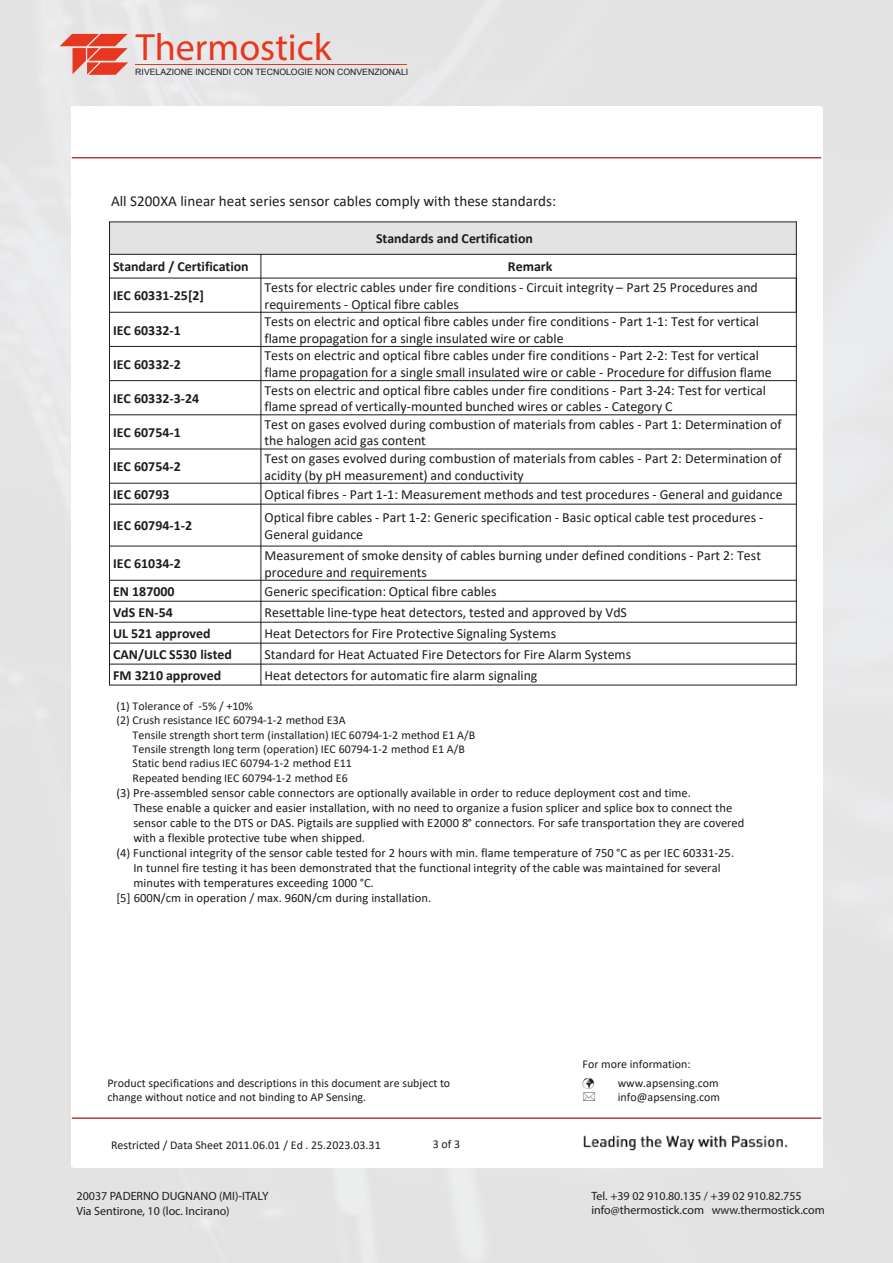
<style>
.page{position:relative;width:893px;height:1263px;background:#fff}
.page>*{position:absolute;margin:0;border:0;box-sizing:border-box;transform-origin:0 0}
.t1{font:38.1px "Myriad Pro";color:#e63820}
.t2{font:15.15px "Calibri";color:#1d1d1c}
.t3{font:13.95px/16.6px "Calibri";color:#1d1d1c}
.t4{font:700 13.95px "Calibri";letter-spacing:.005em;color:#1d1d1c}
.t5{font:12.6px "Calibri";color:#1d1d1c}
.t6{font:12px/14.4px "Calibri";color:#1d1d1c}
.t7{font:12px/14.4px "Myriad Pro";color:#1d1d1c}
.t8{font:8.7px "Arial";color:#1d1d1c}
</style>
<div class="page">
<hr style="left:135px;top:64px;width:272px;height:1px;background:#e63820">
<svg style="left:60px;top:34px;width:68px;height:41px;background:#e67a6b"></svg>
<hr style="left:72px;top:157px;width:749px;height:1px;background:#af191f">
<hr style="left:72px;top:1117px;width:749px;height:2px;background:#af191a">
<img style="left:583px;top:1135px;width:205px;height:16px">
<div style="left:110px;top:222px;width:686px;height:32px;background:#e3e3e3"></div>
<hr style="left:261px;top:254px;width:1px;height:431px;background:#1d1d1c">
<hr style="left:109px;top:254px;width:688px;height:1px;background:#1d1d1c">
<hr style="left:109px;top:278px;width:688px;height:1px;background:#1d1d1c">
<hr style="left:109px;top:312px;width:688px;height:1px;background:#1d1d1c">
<hr style="left:109px;top:346px;width:688px;height:1px;background:#1d1d1c">
<hr style="left:109px;top:380px;width:688px;height:1px;background:#1d1d1c">
<hr style="left:109px;top:414px;width:688px;height:1px;background:#1d1d1c">
<hr style="left:109px;top:449px;width:688px;height:1px;background:#1d1d1c">
<hr style="left:109px;top:483px;width:688px;height:1px;background:#1d1d1c">
<hr style="left:109px;top:504px;width:688px;height:1px;background:#1d1d1c">
<hr style="left:109px;top:546px;width:688px;height:1px;background:#1d1d1c">
<hr style="left:109px;top:580px;width:688px;height:1px;background:#1d1d1c">
<hr style="left:109px;top:601px;width:688px;height:1px;background:#1d1d1c">
<hr style="left:109px;top:622px;width:688px;height:1px;background:#1d1d1c">
<hr style="left:109px;top:643px;width:688px;height:1px;background:#1d1d1c">
<hr style="left:109px;top:664px;width:688px;height:1px;background:#1d1d1c">
<hr style="left:109px;top:222px;width:1px;height:463px;background:#1d1d1c">
<hr style="left:796px;top:222px;width:1px;height:56px;background:#1d1d1c">
<hr style="left:796px;top:278px;width:1px;height:35px;background:#1d1d1c">
<hr style="left:796px;top:313px;width:1px;height:372px;background:#1d1d1c">
<hr style="left:109px;top:222px;width:688px;height:1px;background:#1d1d1c">
<hr style="left:109px;top:685px;width:688px;height:1px;background:#1d1d1c">
<h1 class="t1" style="left:136px;top:23px;width:197px">Thermostick</h1>
<p class="t8" style="left:135px;top:66px;width:275px">RIVELAZIONE INCENDI CON TECNOLOGIE NON CONVENZIONALI</p>
<p class="t2" style="left:111px;top:191px;width:447px">All S200XA linear heat series sensor cables comply with these standards:</p>
<p class="t4" style="left:376px;top:228px;width:158px">Standards and Certification</p>
<p class="t4" style="left:113px;top:256px;width:137px">Standard / Certification</p>
<p class="t4" style="left:508px;top:256px;width:46px">Remark</p>
<p class="t4" style="left:113px;top:286px;width:93px">IEC 60331-25[2]</p>
<p class="t3" style="left:264px;top:279px;width:495px">Tests for electric cables under fire conditions - Circuit integrity – Part 25 Procedures and requirements - Optical fibre cables</p>
<p class="t4" style="left:113px;top:320px;width:69px">IEC 60332-1</p>
<p class="t3" style="left:264px;top:313px;width:496px">Tests on electric and optical fibre cables under fire conditions - Part 1-1: Test for vertical flame propagation for a single insulated wire or cable</p>
<p class="t4" style="left:113px;top:354px;width:69px">IEC 60332-2</p>
<p class="t3" style="left:264px;top:347px;width:509px">Tests on electric and optical fibre cables under fire conditions - Part 2-2: Test for vertical flame propagation for a single small insulated wire or cable - Procedure for diffusion flame</p>
<p class="t4" style="left:113px;top:388px;width:88px">IEC 60332-3-24</p>
<p class="t3" style="left:264px;top:381px;width:503px">Tests on electric and optical fibre cables under fire conditions - Part 3-24: Test for vertical flame spread of vertically-mounted bunched wires or cables - Category C</p>
<p class="t4" style="left:113px;top:423px;width:69px">IEC 60754-1</p>
<p class="t3" style="left:264px;top:415px;width:519px">Test on gases evolved during combustion of materials from cables - Part 1: Determination of the halogen acid gas content</p>
<p class="t4" style="left:113px;top:457px;width:69px">IEC 60754-2</p>
<p class="t3" style="left:265px;top:450px;width:519px">Test on gases evolved during combustion of materials from cables - Part 2: Determination of acidity (by pH measurement) and conductivity</p>
<p class="t4" style="left:113px;top:484px;width:58px">IEC 60793</p>
<p class="t3" style="left:265px;top:486px;width:520px">Optical fibres - Part 1-1: Measurement methods and test procedures - General and guidance</p>
<p class="t4" style="left:113px;top:516px;width:81px">IEC 60794-1-2</p>
<p class="t3" style="left:265px;top:509px;width:500px">Optical fibre cables - Part 1-2: Generic specification - Basic optical cable test procedures -<br>General guidance</p>
<p class="t4" style="left:113px;top:554px;width:69px">IEC 61034-2</p>
<p class="t3" style="left:265px;top:547px;width:498px">Measurement of smoke density of cables burning under defined conditions - Part 2: Test procedure and requirements</p>
<p class="t4" style="left:113px;top:581px;width:63px">EN 187000</p>
<p class="t3" style="left:265px;top:583px;width:234px">Generic specification: Optical fibre cables</p>
<p class="t4" style="left:113px;top:602px;width:61px">VdS EN-54</p>
<p class="t3" style="left:265px;top:604px;width:364px">Resettable line-type heat detectors, tested and approved by VdS</p>
<p class="t4" style="left:113px;top:623px;width:99px">UL 521 approved</p>
<p class="t3" style="left:265px;top:625px;width:293px">Heat Detectors for Fire Protective Signaling Systems</p>
<p class="t4" style="left:113px;top:644px;width:120px">CAN/ULC S530 listed</p>
<p class="t3" style="left:265px;top:645px;width:368px">Standard for Heat Actuated Fire Detectors for Fire Alarm Systems</p>
<p class="t4" style="left:113px;top:665px;width:110px">FM 3210 approved</p>
<p class="t3" style="left:265px;top:666px;width:274px">Heat detectors for automatic fire alarm signaling</p>
<p class="t6" style="left:117px;top:698px;width:138px">(1) Tolerance of -5% / +10%</p>
<p class="t6" style="left:117px;top:713px;width:231px">(2) Crush resistance IEC 60794-1-2 method E3A</p>
<p class="t6" style="left:133px;top:727px;width:344px">Tensile strength short term (installation) IEC 60794-1-2 method E1 A/B</p>
<p class="t6" style="left:133px;top:741px;width:334px">Tensile strength long term (operation) IEC 60794-1-2 method E1 A/B</p>
<p class="t6" style="left:133px;top:756px;width:221px">Static bend radius IEC 60794-1-2 method E11</p>
<p class="t6" style="left:133px;top:770px;width:217px">Repeated bending IEC 60794-1-2 method E6</p>
<p class="t5" style="left:117px;top:784px;width:576px">(3) Pre-assembled sensor cable connectors are optionally available in order to reduce deployment cost and time.</p>
<p class="t5" style="left:133px;top:799px;width:600px">These enable a quicker and easier installation, with no need to organize a fusion splicer and splice box to connect the</p>
<p class="t5" style="left:133px;top:814px;width:612px">sensor cable to the DTS or DAS. Pigtails are supplied with E2000 8° connectors. For safe transportation they are covered</p>
<p class="t5" style="left:133px;top:829px;width:233px">with a flexible protective tube when shipped.</p>
<p class="t5" style="left:117px;top:844px;width:619px">(4) Functional integrity of the sensor cable tested for 2 hours with min. flame temperature of 750 °C as per IEC 60331-25.</p>
<p class="t5" style="left:133px;top:859px;width:589px">In tunnel fire testing it has been demonstrated that the functional integrity of the cable was maintained for several</p>
<p class="t5" style="left:133px;top:874px;width:242px">minutes with temperatures exceeding 1000 °C.</p>
<p class="t5" style="left:117px;top:889px;width:316px">[5] 600N/cm in operation / max. 960N/cm during installation.</p>
<p class="t6" style="left:107px;top:1075px;width:344px">Product specifications and descriptions in this document are subject to change without notice and not binding to AP Sensing.</p>
<p class="t6" style="left:111px;top:1137px;width:271px">Restricted / Data Sheet 2011.06.01 / Ed . 25.2023.03.31</p>
<p class="t6" style="left:433px;top:1136px;width:29px">3 of 3</p>
<p class="t6" style="left:618px;top:1055px;width:102px;line-height:18.5px;text-indent:-35px">For more information: www.apsensing.com</p>
<p class="t6" style="left:618px;top:1090px;width:104px">info@apsensing.com</p>
<p class="t7" style="left:77px;top:1189px;width:194px">20037 PADERNO DUGNANO (MI)-ITALY<br>Via Sentirone, 10 (loc. Incirano)</p>
<p class="t7" style="left:591px;top:1188px;width:235px">Tel. +39 02 910.80.135 / +39 02 910.82.755 info@thermostick.com www.thermostick.com</p>
</div>
